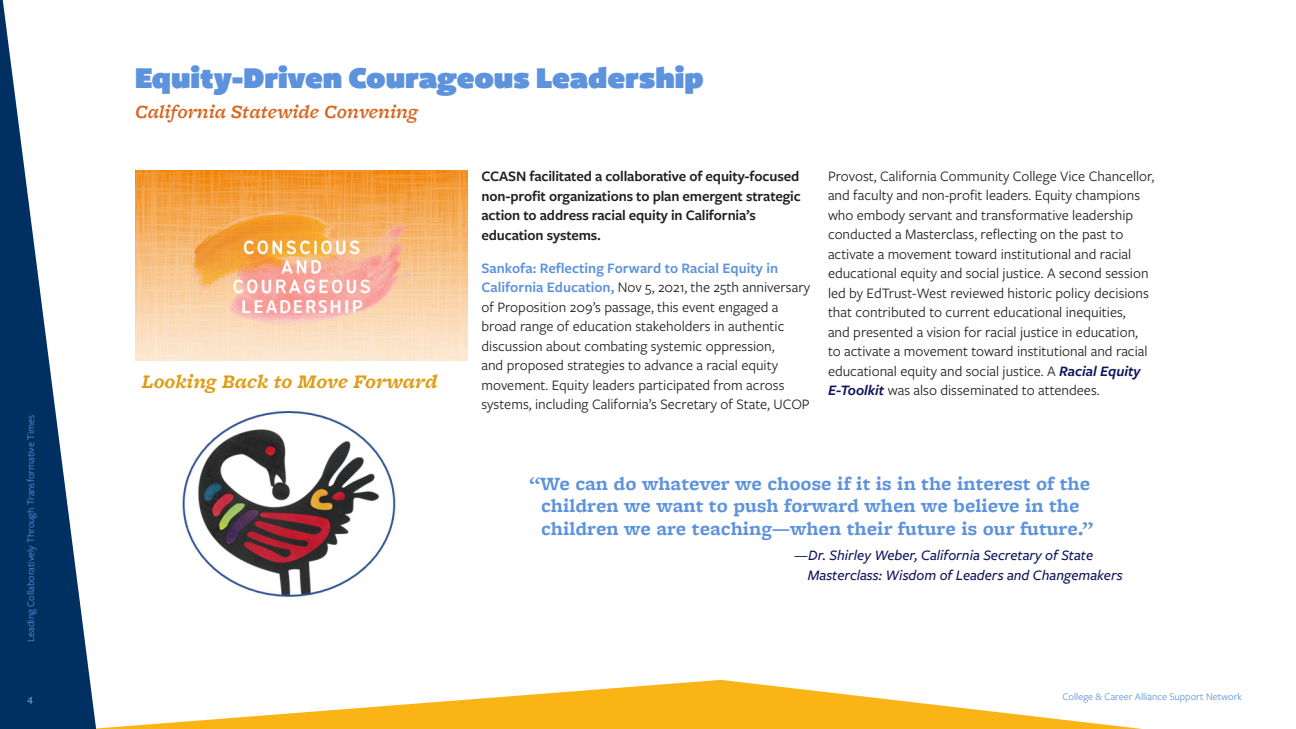
<style>
.page{position:relative;width:1296px;height:729px;background:#fff}
.page>*{position:absolute;margin:0;border:0;box-sizing:border-box;transform-origin:0 0}
.header_16_24_bold{font:900 31.5px "Freight Sans U Pro Ultra";color:#5d92dd}
.header_16_24_bold-2{font:italic 700 19.95px "Freight Micro Pro";color:#df9d17}
.sans_book_9_12{font:700 19.5px/22.5px "Freight Micro Pro";color:#5d92dd}
.header_16_24_bold-3{font:italic 600 19.5px "Freight Micro Pro";color:#d8651e}
.header_16_24_bold-4{font:700 17.55px "Rounded Mplus 1 c";letter-spacing:.1em;color:#fff}
.sans_book_9_12-2{font:15px/19.5px "Freight Sans Pro";color:#231f20}
.sans_book_9_12-3{font:600 15px/19.5px "Freight Sans Pro";letter-spacing:-.01em;color:#231f20}
.sans_book_9_12-4{font:italic 500 15px "Freight Sans Pro";color:#0e135a}
.sans_light_7_7{font:10.5px "Freight Sans Pro";color:#5d92dd}
.t1{font:600 10.5px "Freight Micro Pro";color:#5d92dd}
.s1{font-weight:600;color:#5d92dd}
.s2{font-weight:600;font-style:italic;color:#0e135a}
</style>
<div class="page">
<svg style="left:96px;top:680px;width:1046px;height:49px"></svg>
<svg style="left:0;top:0;width:96px;height:729px;fill:#003062"></svg>
<img style="left:135px;top:170px;width:333px;height:190px">
<img style="left:182px;top:411px;width:214px;height:186px">
<p class="header_16_24_bold" style="left:135px;top:56px;width:570px">Equity-Driven Courageous Leadership</p>
<p class="sans_light_7_7" style="left:24px;top:642px;width:228px;rotate:-90deg">Leading Collaboratively Through Transformative Times</p>
<p class="header_16_24_bold-3" style="left:135px;top:98px;width:284px">California Statewide Convening</p>
<p class="header_16_24_bold-4" style="left:241px;top:295px;width:123px">LEADERSHIP</p>
<p class="header_16_24_bold-2" style="left:142px;top:367px;width:297px">Looking Back to Move Forward</p>
<p class="sans_book_9_12-3" style="left:482px;top:166px;width:321px">CCASN facilitated a collaborative of equity-focused non-profit organizations to plan emergent strategic action to address racial equity in California’s education systems.</p>
<p class="sans_book_9_12-2" style="left:482px;top:257px;width:330px"><span class="s1">Sankofa: Reflecting Forward to Racial Equity in California Education,</span> Nov 5, 2021, the 25th anniversary of Proposition 209’s passage, this event engaged a broad range of education stakeholders in authentic discussion about combating systemic oppression,<br>and proposed strategies to advance a racial equity movement. Equity leaders participated from across systems, including California’s Secretary of State, UCOP</p>
<p class="sans_book_9_12-2" style="left:828px;top:166px;width:328px">Provost, California Community College Vice Chancellor, and faculty and non-profit leaders. Equity champions who embody servant and transformative leadership conducted a Masterclass, reflecting on the past to activate a movement toward institutional and racial educational equity and social justice. A second session led by EdTrust-West reviewed historic policy decisions that contributed to current educational inequities,<br>and presented a vision for racial justice in education, to activate a movement toward institutional and racial educational equity and social justice. A <span class="s2">Racial Equity E-Toolkit</span> was also disseminated to attendees.</p>
<p class="sans_book_9_12" style="left:541px;top:472px;width:554px;text-indent:-12px">“We can do whatever we choose if it is in the interest of the children we want to push forward when we believe in the children we are teaching—when their future is our future.”</p>
<p class="sans_book_9_12-4" style="left:794px;top:546px;width:300px">—Dr. Shirley Weber, California Secretary of State</p>
<p class="sans_book_9_12-4" style="left:808px;top:565px;width:316px">Masterclass: Wisdom of Leaders and Changemakers</p>
<p class="t1" style="left:27px;top:692px;width:7px">4</p>
<p class="sans_light_7_7" style="left:1063px;top:690px;width:181px">College &amp; Career Alliance Support Network</p>
</div>
